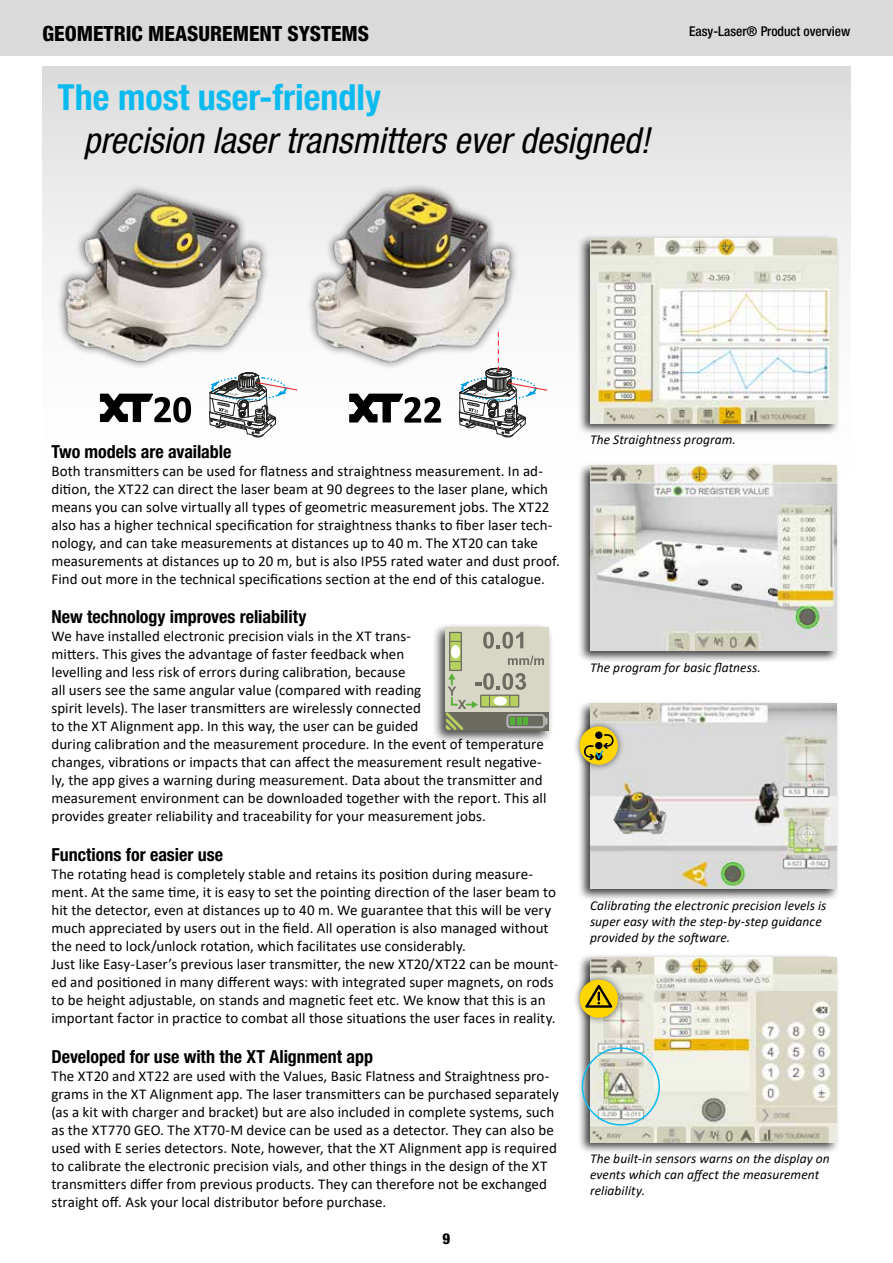
<style>
.page{position:relative;width:893px;height:1263px;background:#fff}
.page>*{position:absolute;margin:0;border:0;box-sizing:border-box;transform-origin:0 0}
.t1{font:italic condensed 36px "Helvetica Neue LTW1 G";color:#000}
.t2{font:700 condensed 36px "Helvetica Neue LTW1 G";color:#0bbbef}
.t3{font:800 condensed 21px "Helvetica Neue LTW1 G";color:#000}
.t4{font:700 condensed 18px "Helvetica Neue LTW1 G";color:#000}
.t5{font:15px/18px "Calibri";letter-spacing:.005em;color:#000}
.t6{font:800 condensed 15px "Helvetica Neue LTW1 G";color:#000}
.t7{font:italic 13.5px/16.2px "Calibri";letter-spacing:.005em;color:#000}
.t8{font:500 condensed 13.5px "Helvetica Neue LTW1 G";color:#000}
</style>
<div class="page">
<div style="left:0;top:0;width:893px;height:55px;background:#dadada"></div>
<div style="left:43px;top:66px;width:807px;height:476px;background:linear-gradient(to bottom,#e1e1e1,#fff)"></div>
<div style="left:578px;top:700px;width:262px;height:201px;background:#000;opacity:.75"></div>
<img style="left:590px;top:704px;width:247px;height:185px">
<div style="left:578px;top:953px;width:262px;height:201px;background:#000;opacity:.75"></div>
<img style="left:590px;top:957px;width:247px;height:185px">
<div style="left:578px;top:462px;width:262px;height:201px;background:#000;opacity:.75"></div>
<img style="left:590px;top:466px;width:247px;height:185px">
<div style="left:578px;top:234px;width:262px;height:202px;background:#000;opacity:.75"></div>
<img style="left:590px;top:238px;width:247px;height:185px">
<div style="left:572px;top:719px;width:53px;height:53px;background:#000;opacity:.6"></div>
<div style="left:580px;top:726px;width:38px;height:39px;background:#ffd500;border-radius:50%"></div>
<div style="left:595px;top:731px;width:7px;height:8px;background:#000;border-radius:50%"></div>
<svg style="left:584px;top:734px;width:30px;height:26px"></svg>
<div style="left:572px;top:972px;width:53px;height:53px;background:#000;opacity:.6"></div>
<div style="left:580px;top:979px;width:38px;height:39px;background:#ffd500;border-radius:50%"></div>
<svg style="left:585px;top:985px;width:27px;height:23px"></svg>
<svg style="left:100px;top:408px;width:91px;height:15px"></svg>
<svg style="left:349px;top:408px;width:92px;height:15px"></svg>
<img style="left:42px;top:164px;width:240px;height:244px">
<img style="left:289px;top:166px;width:242px;height:242px">
<div style="left:432px;top:622px;width:121px;height:122px;background:#000;opacity:.75"></div>
<div style="left:445px;top:627px;width:103px;height:103px;background:#d8d6c4"></div>
<div style="left:445px;top:712px;width:103px;height:18px;background:#6c6b61"></div>
<div style="left:507px;top:714px;width:38px;height:14px;border:2px solid #b3b2b2;border-radius:3px"></div>
<svg style="left:544px;top:717px;width:3px;height:8px"></svg>
<div style="left:523px;top:717px;width:5px;height:8px;background:#56b038"></div>
<svg style="left:451px;top:634px;width:9px;height:35px"></svg>
<div style="left:449px;top:632px;width:13px;height:39px;border:1px solid #6c6b61"></div>
<div style="left:451px;top:645px;width:9px;height:13px;background:#fff;border-radius:50%"></div>
<svg style="left:508px;top:656px;width:36px;height:9px"></svg>
<svg style="left:483px;top:632px;width:40px;height:17px"></svg>
<svg style="left:446px;top:673px;width:80px;height:57px"></svg>
<svg style="left:208px;top:372px;width:90px;height:66px"></svg>
<svg style="left:458px;top:332px;width:90px;height:106px"></svg>
<div style="left:582px;top:1047px;width:78px;height:78px;border:2px solid #0bbbef;border-radius:50%"></div>
<h2 class="t3" style="left:43px;top:20px;width:328px">GEOMETRIC MEASUREMENT SYSTEMS</h2>
<p class="t8" style="left:689px;top:23px;width:163px">Easy-Laser® Product overview</p>
<h1 class="t2" style="left:58px;top:75px;width:325px">The most user-friendly</h1>
<h1 class="t1" style="left:83px;top:119px;width:568px">precision laser transmitters ever designed!</h1>
<p class="t4" style="left:52px;top:441px;width:181px">Two models are available</p>
<p class="t5" style="left:52px;top:461px;width:510px">Both transmitters can be used for flatness and straightness measurement. In ad&shy;dition, the XT22 can direct the laser beam at 90 degrees to the laser plane, which means you can solve virtually all types of geometric measurement jobs. The XT22 also has a higher technical specification for straightness thanks to fiber laser tech&shy;nology, and can take measurements at distances up to 40 m. The XT20 can take measurements at distances up to 20 m, but is also IP55 rated water and dust proof.<br>Find out more in the technical specifications section at the end of this catalogue.</p>
<p class="t4" style="left:52px;top:606px;width:256px">New technology improves reliability</p>
<p class="t5" style="left:52px;top:627px;width:496px">We have installed electronic precision vials in the XT trans-<br>mitters. This gives the advantage of faster feedback when<br>levelling and less risk of errors during calibration, because<br>all users see the same angular value (compared with reading<br>spirit levels). The laser transmitters are wirelessly connected<br>to the XT Alignment app. In this way, the user can be guided<br>during calibration and the measurement procedure. In the event of temperature changes, vibrations or impacts that can affect the measurement result negative&shy;ly, the app gives a warning during measurement. Data about the transmitter and measurement environment can be downloaded together with the report. This all provides greater reliability and traceability for your measurement jobs.</p>
<p class="t4" style="left:52px;top:844px;width:173px">Functions for easier use</p>
<p class="t5" style="left:52px;top:865px;width:508px">The rotating head is completely stable and retains its position during measure&shy;ment. At the same time, it is easy to set the pointing direction of the laser beam to hit the detector, even at distances up to 40 m. We guarantee that this will be very much appreciated by users out in the field. All operation is also managed without the need to lock/unlock rotation, which facilitates use considerably.<br>Just like Easy-Laser’s previous laser transmitter, the new XT20/XT22 can be mount&shy;ed and positioned in many different ways: with integrated super magnets, on rods to be height adjustable, on stands and magnetic feet etc. We know that this is an important factor in practice to combat all those situations the user faces in reality.</p>
<p class="t4" style="left:52px;top:1045px;width:323px">Developed for use with the XT Alignment app</p>
<p class="t5" style="left:52px;top:1066px;width:509px">The XT20 and XT22 are used with the Values, Basic Flatness and Straightness pro&shy;grams in the XT Alignment app. The laser transmitters can be purchased separately (as a kit with charger and bracket) but are also included in complete systems, such as the XT770 GEO. The XT70-M device can be used as a detector. They can also be used with E series detectors. Note, however, that the XT Alignment app is required to calibrate the electronic precision vials, and other things in the design of the XT transmitters differ from previous products. They can therefore not be exchanged straight off. Ask your local distributor before purchase.</p>
<p class="t6" style="left:443px;top:1229px;width:9px">9</p>
<p class="t7" style="left:590px;top:431px;width:147px">The Straightness program.</p>
<p class="t7" style="left:590px;top:658px;width:172px">The program for basic flatness.</p>
<p class="t7" style="left:590px;top:896px;width:238px">Calibrating the electronic precision levels is super easy with the step-by-step guidance provided by the software.</p>
<p class="t7" style="left:590px;top:1150px;width:241px">The built-in sensors warns on the display on events which can affect the measurement reliability.</p>
</div>
